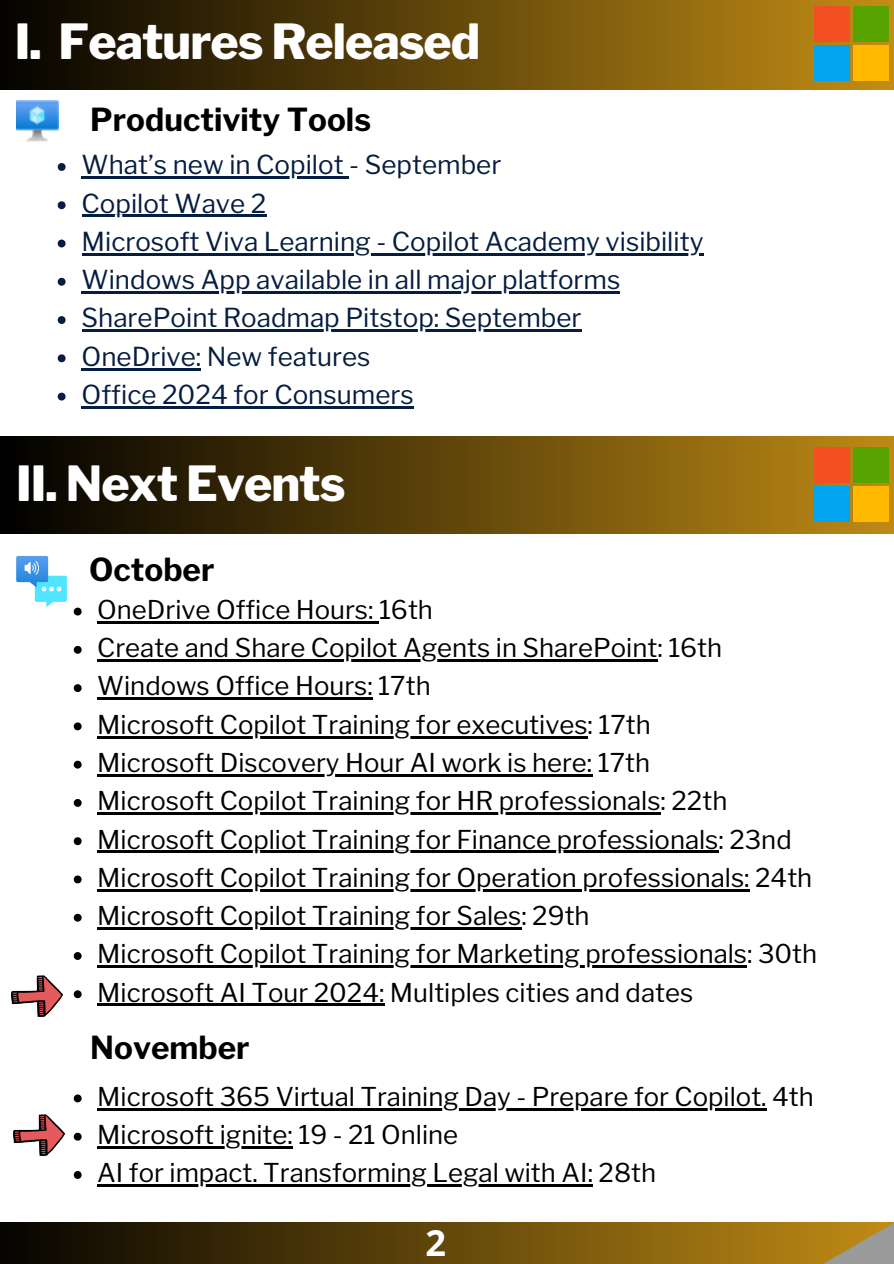
<style>
.page{position:relative;width:894px;height:1264px;background:#fff}
.page>*{position:absolute;margin:0;border:0;box-sizing:border-box;transform-origin:0 0}
.t1{font:800 48px "Libre Franklin";letter-spacing:-.02em;color:#fff}
.t2{font:700 36.15px "Open Sans";color:#fff}
.t3{font:700 31.5px "Libre Franklin";color:#000}
.t4{font:25.95px "Libre Franklin";color:#051d40}
.t5{font:25.65px "Libre Franklin";color:#000}
</style>
<div class="page">
<div style="left:0;top:0;width:893px;height:90px;background:linear-gradient(to right,#050200,#c08f18)"></div>
<svg style="left:0;top:1222px;width:748px;height:41px;background:#533c09"></svg>
<svg style="left:748px;top:1222px;width:145px;height:41px;background:#a98431"></svg>
<img style="left:16px;top:100px;width:43px;height:42px">
<div style="left:813px;top:6px;width:36px;height:36px;background:#f25022"></div>
<div style="left:852px;top:6px;width:36px;height:36px;background:#57a300"></div>
<div style="left:813px;top:45px;width:36px;height:35px;background:#00a4ef"></div>
<div style="left:852px;top:45px;width:36px;height:35px;background:#ffb900"></div>
<div style="left:0;top:437px;width:893px;height:96px;background:linear-gradient(to right,#000,#be8a15)"></div>
<div style="left:813px;top:448px;width:36px;height:35px;background:#f25022"></div>
<div style="left:852px;top:448px;width:36px;height:35px;background:#57a300"></div>
<div style="left:813px;top:486px;width:36px;height:36px;background:#00a4ef"></div>
<div style="left:852px;top:486px;width:36px;height:36px;background:#ffb900"></div>
<svg style="left:16px;top:556px;width:51px;height:50px"></svg>
<img style="left:11px;top:975px;width:52px;height:42px">
<svg style="left:58px;top:163px;width:8px;height:8px"></svg>
<hr style="left:82px;top:176px;width:267px;height:3px;background:#051d40">
<svg style="left:58px;top:201px;width:8px;height:8px"></svg>
<hr style="left:82px;top:215px;width:184px;height:2px;background:#051d40">
<svg style="left:58px;top:239px;width:8px;height:8px"></svg>
<hr style="left:82px;top:253px;width:621px;height:2px;background:#051d40">
<svg style="left:58px;top:278px;width:8px;height:8px"></svg>
<hr style="left:82px;top:291px;width:538px;height:2px;background:#051d40">
<svg style="left:58px;top:316px;width:8px;height:8px"></svg>
<hr style="left:82px;top:329px;width:357px;height:3px;background:#051d40">
<hr style="left:439px;top:329px;width:142px;height:3px;background:#051d40">
<svg style="left:58px;top:354px;width:8px;height:8px"></svg>
<hr style="left:82px;top:368px;width:119px;height:2px;background:#051d40">
<svg style="left:58px;top:392px;width:8px;height:8px"></svg>
<hr style="left:82px;top:406px;width:331px;height:2px;background:#051d40">
<svg style="left:74px;top:607px;width:8px;height:8px"></svg>
<hr style="left:97px;top:621px;width:282px;height:2px;background:#000">
<svg style="left:74px;top:646px;width:8px;height:7px"></svg>
<hr style="left:97px;top:659px;width:560px;height:2px;background:#000">
<svg style="left:74px;top:684px;width:8px;height:8px"></svg>
<hr style="left:97px;top:697px;width:275px;height:3px;background:#000">
<svg style="left:74px;top:722px;width:8px;height:8px"></svg>
<hr style="left:97px;top:736px;width:23px;height:2px;background:#000">
<hr style="left:120px;top:736px;width:467px;height:2px;background:#000">
<svg style="left:74px;top:760px;width:8px;height:8px"></svg>
<hr style="left:97px;top:774px;width:495px;height:2px;background:#000">
<svg style="left:74px;top:799px;width:8px;height:7px"></svg>
<hr style="left:97px;top:812px;width:563px;height:2px;background:#000">
<svg style="left:74px;top:837px;width:8px;height:8px"></svg>
<hr style="left:97px;top:850px;width:621px;height:3px;background:#000">
<svg style="left:74px;top:875px;width:8px;height:8px"></svg>
<hr style="left:97px;top:889px;width:652px;height:2px;background:#000">
<svg style="left:74px;top:913px;width:8px;height:8px"></svg>
<hr style="left:97px;top:927px;width:424px;height:2px;background:#000">
<svg style="left:74px;top:952px;width:8px;height:7px"></svg>
<hr style="left:97px;top:965px;width:650px;height:2px;background:#000">
<svg style="left:74px;top:990px;width:8px;height:8px"></svg>
<hr style="left:97px;top:1003px;width:287px;height:3px;background:#000">
<svg style="left:74px;top:1094px;width:8px;height:8px"></svg>
<hr style="left:97px;top:1107px;width:669px;height:3px;background:#000">
<svg style="left:74px;top:1132px;width:8px;height:8px"></svg>
<hr style="left:97px;top:1146px;width:196px;height:2px;background:#000">
<svg style="left:74px;top:1171px;width:8px;height:7px"></svg>
<hr style="left:97px;top:1184px;width:496px;height:2px;background:#000">
<img style="left:13px;top:1114px;width:52px;height:42px">
<p class="t1" style="left:15px;top:13px;width:467px">I. Features Released</p>
<p class="t3" style="left:90px;top:101px;width:282px">Productivity Tools</p>
<p class="t4" style="left:82px;top:149px;width:421px">What’s new in Copilot - September</p>
<h2 class="t4" style="left:82px;top:187px;width:186px">Copilot Wave 2</h2>
<p class="t4" style="left:82px;top:226px;width:623px">Microsoft Viva Learning - Copilot Academy visibility</p>
<p class="t4" style="left:82px;top:264px;width:540px">Windows App available in all major platforms</p>
<p class="t4" style="left:82px;top:302px;width:501px">SharePoint Roadmap Pitstop: September</p>
<p class="t4" style="left:82px;top:340px;width:290px">OneDrive: New features</p>
<p class="t4" style="left:82px;top:379px;width:333px">Office 2024 for Consumers</p>
<p class="t1" style="left:16px;top:454px;width:331px">II. Next Events</p>
<p class="t3" style="left:89px;top:550px;width:127px">October</p>
<h2 class="t5" style="left:97px;top:594px;width:337px">OneDrive Office Hours: 16th</h2>
<p class="t5" style="left:97px;top:632px;width:626px">Create and Share Copilot Agents in SharePoint: 16th</p>
<p class="t5" style="left:97px;top:670px;width:335px">Windows Office Hours: 17th</p>
<p class="t5" style="left:97px;top:709px;width:555px">Microsoft Copilot Training for executives: 17th</p>
<p class="t5" style="left:97px;top:747px;width:554px">Microsoft Discovery Hour AI work is here: 17th</p>
<p class="t5" style="left:97px;top:785px;width:631px">Microsoft Copilot Training for HR professionals: 22th</p>
<p class="t5" style="left:97px;top:823px;width:695px">Microsoft Copliot Training for Finance professionals: 23nd</p>
<p class="t5" style="left:97px;top:862px;width:716px">Microsoft Copilot Training for Operation professionals: 24th</p>
<p class="t5" style="left:97px;top:900px;width:493px">Microsoft Copilot Training for Sales: 29th</p>
<p class="t5" style="left:97px;top:938px;width:721px">Microsoft Copilot Training for Marketing professionals: 30th</p>
<p class="t5" style="left:97px;top:976px;width:597px">Microsoft AI Tour 2024: Multiples cities and dates</p>
<p class="t3" style="left:90px;top:1028px;width:161px">November</p>
<h2 class="t5" style="left:97px;top:1080px;width:718px">Microsoft 365 Virtual Training Day - Prepare for Copilot. 4th</h2>
<p class="t5" style="left:97px;top:1119px;width:362px">Microsoft ignite: 19 - 21 Online</p>
<p class="t5" style="left:97px;top:1157px;width:560px">AI for impact. Transforming Legal with AI: 28th</p>
<p class="t2" style="left:425px;top:1217px;width:22px">2</p>
</div>
